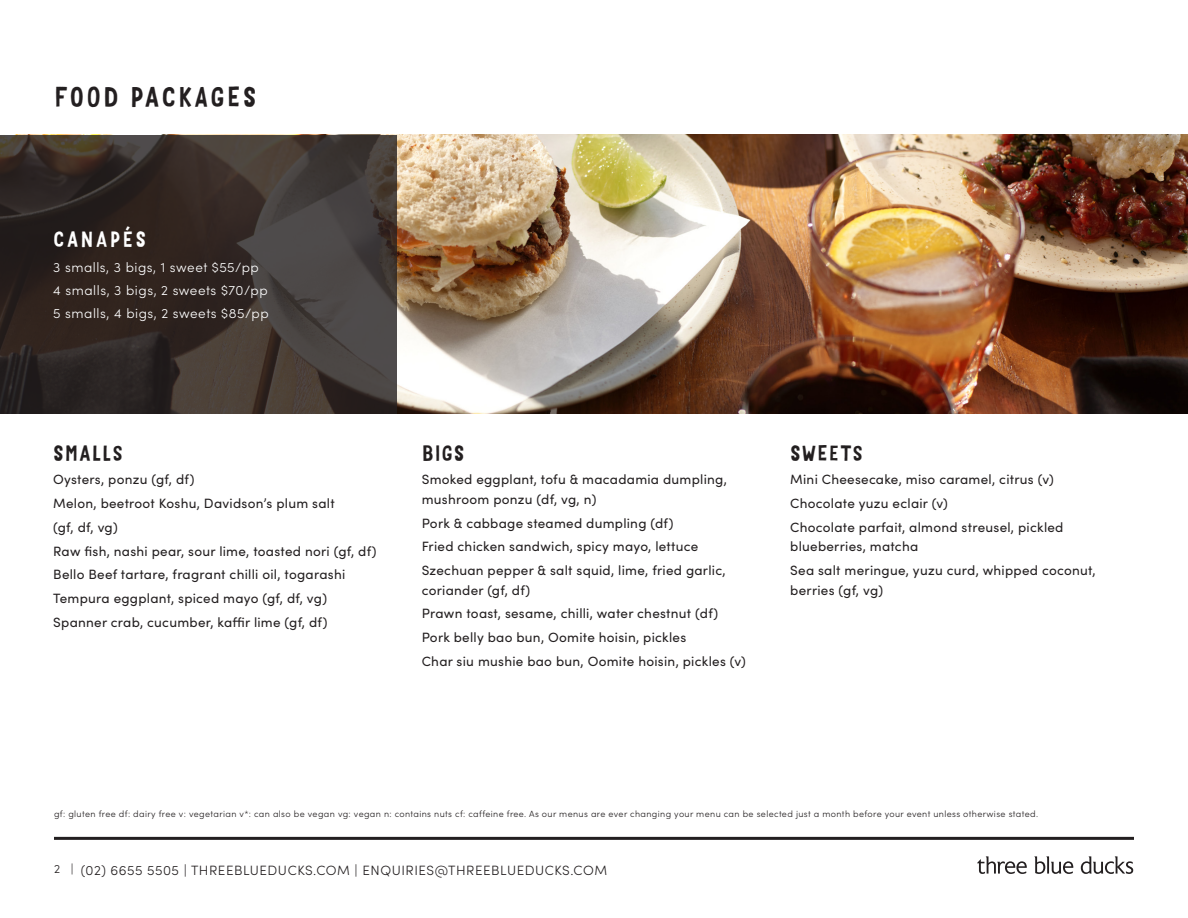
<style>
.page{position:relative;width:1188px;height:918px;background:#fff}
.page>*{position:absolute;margin:0;border:0;box-sizing:border-box;transform-origin:0 0}
.t1{font:27px "Mr Dodo";letter-spacing:.07em;color:#231f20}
.Sub_heading{font:21px "Mr Dodo";letter-spacing:.04em;color:#231f20}
.Heading{font:21px "Mr Dodo";letter-spacing:.1em;color:#fff}
.body_list{font:13.5px/19.5px "Sofia Pro";letter-spacing:.02em;color:#231f20}
.body__list{font:300 13.5px "Sofia Pro";letter-spacing:.04em;color:#fff}
.body__list-2{font:300 13.5px "Sofia Pro";letter-spacing:.04em;color:#231f20}
.t2{font:300 12px "Sofia Pro";letter-spacing:.14em;color:#231f20}
.t3{font:300 9px "Sofia Pro";letter-spacing:.04em;color:#231f20}
</style>
<div class="page">
<img style="left:397px;top:135px;width:791px;height:279px">
<svg style="left:0;top:135px;width:397px;height:279px;background:#39302d"></svg>
<svg style="left:977px;top:856px;width:50px;height:18px"></svg>
<svg style="left:1034px;top:856px;width:39px;height:18px"></svg>
<svg style="left:1081px;top:856px;width:52px;height:18px"></svg>
<hr style="left:54px;top:837px;width:1080px;height:3px;background:#231f20">
<h1 class="t1" style="left:54px;top:81px;width:204px">FOOD PACKAGES</h1>
<p class="Heading" style="left:53px;top:226px;width:95px">CANAPÉS</p>
<p class="body__list" style="left:53px;top:257px;width:207px">3 smalls, 3 bigs, 1 sweet $55/pp</p>
<p class="body__list" style="left:53px;top:280px;width:216px">4 smalls, 3 bigs, 2 sweets $70/pp</p>
<p class="body__list" style="left:53px;top:303px;width:217px">5 smalls, 4 bigs, 2 sweets $85/pp</p>
<p class="Sub_heading" style="left:53px;top:440px;width:71px">SMALLS</p>
<p class="body_list" style="left:53px;top:469px;width:143px">Oysters, ponzu (gf, df)</p>
<p class="body_list" style="left:53px;top:493px;width:283px">Melon, beetroot Koshu, Davidson’s plum salt</p>
<p class="body_list" style="left:53px;top:517px;width:66px">(gf, df, vg)</p>
<p class="body_list" style="left:53px;top:540px;width:325px">Raw fish, nashi pear, sour lime, toasted nori (gf, df)</p>
<p class="body_list" style="left:53px;top:564px;width:294px">Bello Beef tartare, fragrant chilli oil, togarashi</p>
<p class="body_list" style="left:53px;top:588px;width:275px">Tempura eggplant, spiced mayo (gf, df, vg)</p>
<p class="body_list" style="left:53px;top:612px;width:276px">Spanner crab, cucumber, kaffir lime (gf, df)</p>
<p class="Sub_heading" style="left:422px;top:440px;width:44px">BIGS</p>
<p class="body_list" style="left:422px;top:469px;width:307px">Smoked eggplant, tofu &amp; macadamia dumpling, mushroom ponzu (df, vg, n)</p>
<p class="body_list" style="left:422px;top:512px;width:253px">Pork &amp; cabbage steamed dumpling (df)</p>
<p class="body_list" style="left:422px;top:536px;width:278px">Fried chicken sandwich, spicy mayo, lettuce</p>
<p class="body_list" style="left:422px;top:560px;width:306px">Szechuan pepper &amp; salt squid, lime, fried garlic, coriander (gf, df)</p>
<p class="body_list" style="left:422px;top:603px;width:298px">Prawn toast, sesame, chilli, water chestnut (df)</p>
<p class="body_list" style="left:422px;top:627px;width:266px">Pork belly bao bun, Oomite hoisin, pickles</p>
<p class="body_list" style="left:422px;top:651px;width:326px">Char siu mushie bao bun, Oomite hoisin, pickles (v)</p>
<p class="Sub_heading" style="left:790px;top:440px;width:74px">SWEETS</p>
<p class="body_list" style="left:790px;top:469px;width:265px">Mini Cheesecake, miso caramel, citrus (v)</p>
<p class="body_list" style="left:790px;top:493px;width:159px">Chocolate yuzu eclair (v)</p>
<p class="body_list" style="left:790px;top:517px;width:275px">Chocolate parfait, almond streusel, pickled blueberries, matcha</p>
<p class="body_list" style="left:790px;top:560px;width:307px">Sea salt meringue, yuzu curd, whipped coconut, berries (gf, vg)</p>
<p class="t3" style="left:54px;top:807px;width:986px">gf: gluten free df: dairy free v: vegetarian v*: can also be vegan vg: vegan n: contains nuts cf: caffeine free. As our menus are ever changing your menu can be selected just a month before your event unless otherwise stated.</p>
<p class="t2" style="left:54px;top:861px;width:591px">2 | (02) 6190 8966 | THREEBLUEDUCKS.COM | ENQUIRIES@THREEBLUEDUCKS.COM</p>
<p class="body__list-2" style="left:81px;top:861px;width:528px">(02) 6655 5505 | THREEBLUEDUCKS.COM | ENQUIRIES@THREEBLUEDUCKS.COM</p>
</div>
